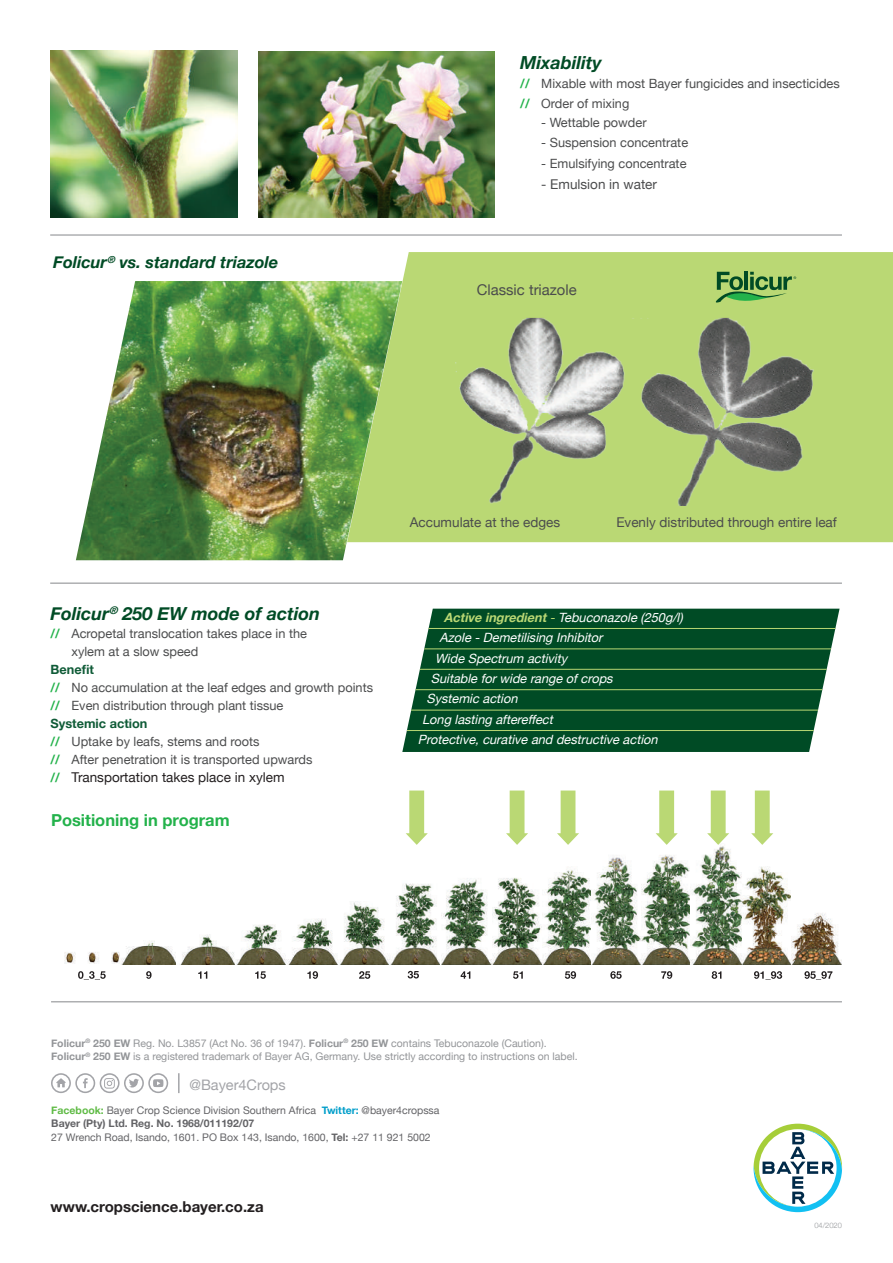
<style>
.page{position:relative;width:893px;height:1263px;background:#fff}
.page>*{position:absolute;margin:0;border:0;box-sizing:border-box;transform-origin:0 0}
.t1{font:italic 700 18px "Helvetica Neue";color:#004b25}
.t2{font:italic 700 16.5px "Helvetica Neue";color:#004b25}
.t3{font:700 16.5px "Helvetica Neue";color:#23b24b}
.t4{font:700 15px "Helvetica Neue";color:#231f20}
.t5{font:14.85px "Helvetica Neue";color:#4b4c4d}
.t6{font:14.55px "Helvetica Neue";color:#a3a4a8}
.t7{font:13.5px "Helvetica Neue";color:#4b4c4d}
.t8{font:13.5px "Helvetica Neue";color:#231f20}
.t9{font:12.75px/18px "Helvetica Neue";color:#4b4c4d}
.t10{font:italic 12.75px "Helvetica Neue";color:#fff}
.t11{font:10.5px/13.5px "Helvetica Neue";color:#939598}
.t12{font:10.5px/13.5px "Helvetica Neue";color:#636366}
.t13{font:300 7.5px "Helvetica Neue";color:#939598}
.s1{font-weight:700;color:#23b24b}
.s2{font-weight:700;color:#0f5b37}
.s3{font-weight:700;font-size:12.75px;color:#23b24b}
.s4{font-weight:700;color:#bad874}
.s5{color:#bad874}
.s6{font-weight:700}
.s7{font-weight:700;color:#60bb46}
.s8{font-weight:700;color:#009eca}
</style>
<div class="page">
<img style="left:50px;top:51px;width:188px;height:166px">
<img style="left:258px;top:51px;width:237px;height:166px">
<hr style="left:51px;top:1001px;width:791px;height:1px;background:#939598">
<svg style="left:753px;top:1124px;width:89px;height:88px"></svg>
<hr style="left:50px;top:234px;width:792px;height:2px;background:#939598">
<hr style="left:50px;top:583px;width:792px;height:1px;background:#939598">
<hr style="left:178px;top:1073px;width:2px;height:20px;background:#a3a4a8">
<svg style="left:51px;top:1073px;width:117px;height:20px"></svg>
<div style="left:402px;top:252px;width:491px;height:290px;background:#bad874"></div>
<img style="left:453px;top:318px;width:372px;height:188px">
<img style="left:76px;top:281px;width:326px;height:279px">
<svg style="left:716px;top:272px;width:80px;height:30px;background:#74a958"></svg>
<svg style="left:402px;top:609px;width:437px;height:143px;background:#135834"></svg>
<hr style="left:407px;top:628px;width:432px;height:1px;background:#bad874">
<hr style="left:406px;top:648px;width:433px;height:1px;background:#bad874">
<hr style="left:406px;top:669px;width:433px;height:1px;background:#bad874">
<hr style="left:402px;top:689px;width:437px;height:1px;background:#bad874">
<hr style="left:402px;top:710px;width:437px;height:1px;background:#bad874">
<hr style="left:402px;top:730px;width:437px;height:1px;background:#bad874">
<img style="left:65px;top:940px;width:111px;height:24px">
<img style="left:181px;top:934px;width:54px;height:30px">
<img style="left:236px;top:924px;width:50px;height:40px">
<img style="left:286px;top:918px;width:52px;height:46px">
<img style="left:338px;top:883px;width:101px;height:81px">
<img style="left:441px;top:870px;width:150px;height:94px">
<img style="left:591px;top:855px;width:99px;height:109px">
<img style="left:690px;top:846px;width:52px;height:118px">
<img style="left:742px;top:866px;width:99px;height:98px">
<svg style="left:78px;top:971px;width:28px;height:9px"></svg>
<svg style="left:198px;top:971px;width:9px;height:8px"></svg>
<svg style="left:307px;top:971px;width:11px;height:8px"></svg>
<svg style="left:408px;top:971px;width:11px;height:7px"></svg>
<svg style="left:146px;top:971px;width:6px;height:8px"></svg>
<svg style="left:255px;top:971px;width:11px;height:8px"></svg>
<svg style="left:359px;top:971px;width:11px;height:8px"></svg>
<svg style="left:461px;top:971px;width:9px;height:8px"></svg>
<svg style="left:513px;top:971px;width:10px;height:8px"></svg>
<svg style="left:565px;top:971px;width:11px;height:8px"></svg>
<svg style="left:610px;top:971px;width:12px;height:8px"></svg>
<svg style="left:661px;top:971px;width:11px;height:8px"></svg>
<svg style="left:712px;top:971px;width:9px;height:8px"></svg>
<svg style="left:754px;top:971px;width:28px;height:9px"></svg>
<svg style="left:804px;top:971px;width:28px;height:9px"></svg>
<svg style="left:406px;top:790px;width:22px;height:55px"></svg>
<svg style="left:506px;top:790px;width:22px;height:55px"></svg>
<svg style="left:557px;top:790px;width:22px;height:55px"></svg>
<svg style="left:656px;top:790px;width:22px;height:55px"></svg>
<svg style="left:707px;top:790px;width:22px;height:55px"></svg>
<svg style="left:751px;top:790px;width:22px;height:55px"></svg>
<p class="t2" style="left:53px;top:249px;width:226px">Folicur<sup>®</sup> vs. standard triazole</p>
<h1 class="t1" style="left:520px;top:48px;width:83px">Mixability</h1>
<p class="t9" style="left:520px;top:75px;width:321px;line-height:19.5px"><span class="s1">//</span> Mixable with most Bayer fungicides and insecticides <span class="s1">//</span> Order of mixing</p>
<p class="t9" style="left:541px;top:114px;width:107px">- Wettable powder</p>
<p class="t9" style="left:541px;top:134px;width:148px">- Suspension concentrate</p>
<p class="t9" style="left:541px;top:155px;width:147px">- Emulsifying concentrate</p>
<p class="t7" style="left:541px;top:174px;width:117px">- Emulsion in water</p>
<p class="t5" style="left:477px;top:279px;width:101px">Classic triazole</p>
<h1 class="t1" style="left:51px;top:599px;width:271px">Folicur<sup>®</sup> 250 EW mode of action</h1>
<p class="t9" style="left:72px;top:625px;width:237px;text-indent:-21px"><span class="s1">//</span> Acropetal translocation takes place in the xylem at a slow speed</p>
<p class="t9" style="left:51px;top:661px;width:324px"><span class="s2">Benefit<br></span><span class="s1">//</span> No accumulation at the leaf edges and growth points <span class="s1">//</span> Even distribution through plant tissue<br><span class="s2">Systemic action<br></span><span class="s1">//</span> Uptake by leafs, stems and roots<br><span class="s1">//</span> After penetration it is transported upwards</p>
<p class="t8" style="left:51px;top:767px;width:236px"><span class="s3">//</span> Transportation takes place in xylem</p>
<p class="t3" style="left:51px;top:807px;width:180px">Positioning in program</p>
<p class="t7" style="left:410px;top:513px;width:152px">Accumulate at the edges</p>
<p class="t7" style="left:616px;top:513px;width:222px">Evenly distributed through entire leaf</p>
<p class="t10" style="left:444px;top:608px;width:245px"><span class="s4">Activeingredient</span><span class="s5">-</span> Tebuconazole (250g/l)</p>
<p class="t10" style="left:439px;top:629px;width:169px">Azole-DemetilisingInhibitor</p>
<p class="t10" style="left:435px;top:649px;width:138px">WideSpectrum activity</p>
<p class="t10" style="left:431px;top:669px;width:188px">Suitableforwiderangeofcrops</p>
<p class="t10" style="left:426px;top:690px;width:97px">Systemicaction</p>
<p class="t10" style="left:422px;top:710px;width:136px">Long lasting aftereffect</p>
<p class="t10" style="left:418px;top:730px;width:245px">Protective, curative and destructive action</p>
<p class="t11" style="left:51px;top:1037px;width:528px"><span class="s6">Folicur</span><sup>®</sup> <span class="s6">250 EW</span> Reg. No. L3857 (Act No. 36 of 1947). <span class="s6">Folicur</span><sup>®</sup> <span class="s6">250 EW</span> contains Tebuconazole (Caution).<br><span class="s6">Folicur</span><sup>®</sup> <span class="s6">250 EW</span> is a registered trademark of Bayer AG, Germany. Use strictly according to instructions on label.</p>
<p class="t6" style="left:189px;top:1074px;width:98px">@Bayer4Crops</p>
<p class="t12" style="left:51px;top:1104px;width:390px"><span class="s7">Facebook:</span> Bayer Crop Science Division Southern Africa <span class="s8">Twitter:</span> @bayer4cropssa<br><span class="s6">Bayer (Pty) Ltd. Reg. No. 1968/011192/07<br></span>27 Wrench Road, Isando, 1601. PO Box 143, Isando, 1600, <span class="s6">Tel:</span> +27 11 921 5002</p>
<p class="t4" style="left:51px;top:1195px;width:215px">www.cropscience.bayer.co.za</p>
<p class="t13" style="left:814px;top:1219px;width:29px">04/2020</p>
</div>
